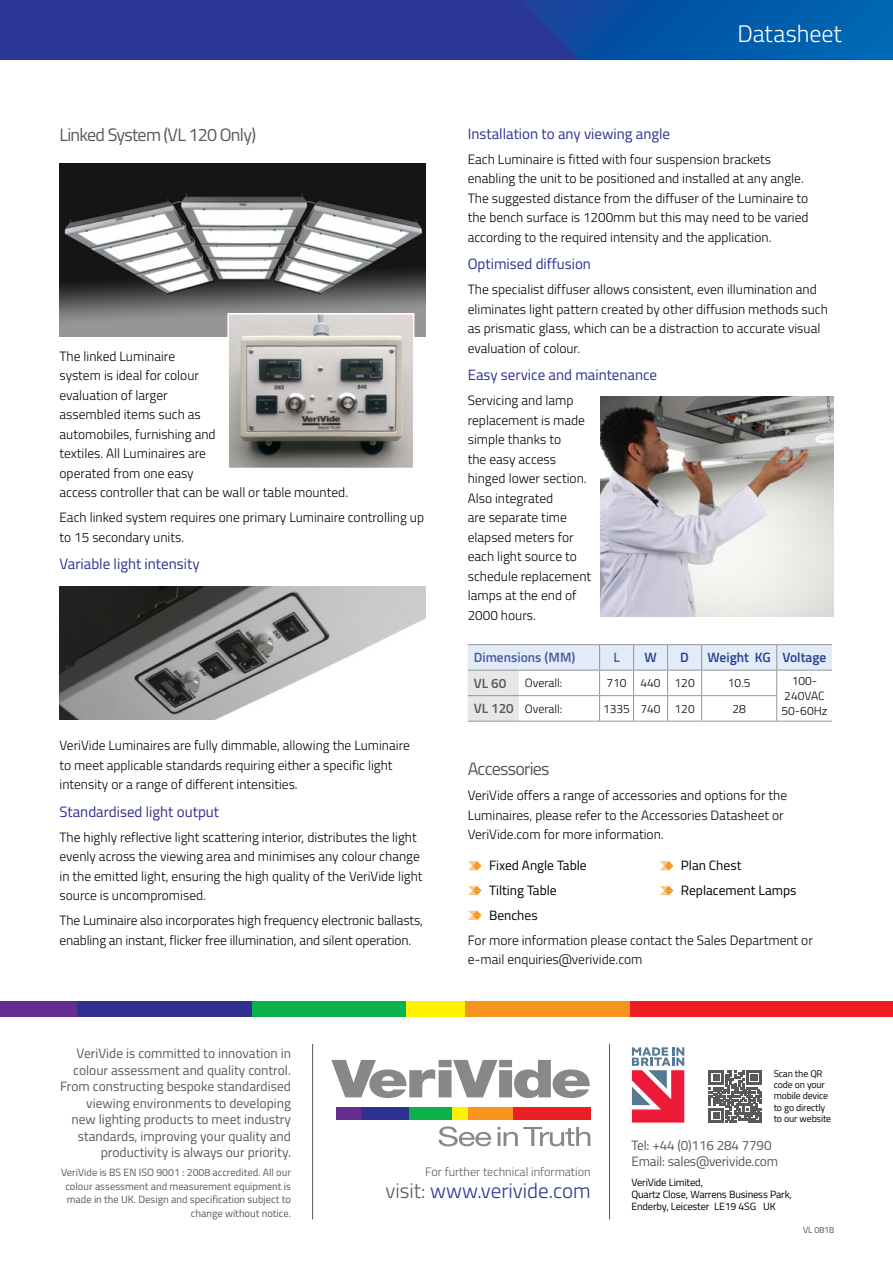
<style>
.page{position:relative;width:893px;height:1263px;background:#fff}
.page>*{position:absolute;margin:0;border:0;box-sizing:border-box;transform-origin:0 0}
.t1{font:300 24px "Titillium";letter-spacing:-.005em;color:#fff}
.t2{font:300 21px "Titillium";color:#2e3092}
.t3{font:18px "Titillium";letter-spacing:-.04em;color:#58595b}
.t4{font:15px "Titillium";color:#2e3092}
.t5{font:300 13.5px/19.5px "Titillium";color:#000}
.t6{font:13.5px/16.5px "Titillium";color:#58595b;text-align:right}
.t7{font:13.5px/24.8px "Titillium";color:#000}
.t8{font:600 13.5px "Titillium";color:#25408f}
.t9{font:600 13.5px "Titillium";color:#4f5b9e}
.t10{font:600 13.5px "Titillium";color:#58595b}
.t11{font:300 12.3px "Titillium";color:#58595b}
.t12{font:300 12px/15px "Titillium";color:#000;text-align:center}
.t13{font:10.5px/13.5px "Titillium";color:#58595b;text-align:right}
.t14{font:10.5px/11.7px "Titillium";letter-spacing:-.015em;color:#000}
.t15{font:9.75px/11.1px "Titillium";letter-spacing:-.015em;color:#000}
.t16{font:9px "Titillium";letter-spacing:-.015em;color:#58595b}
.s1{font-weight:600;font-size:13.5px;color:#58595b}
.s2{color:#58595b}
</style>
<div class="page">
<div style="left:0;top:0;width:893px;height:60px;background:#2a3795"></div>
<svg style="left:526px;top:0;width:367px;height:60px;background:#0655a7"></svg>
<svg style="left:331px;top:1060px;width:259px;height:38px"></svg>
<div style="left:512px;top:1107px;width:79px;height:13px;background:#ed1d24"></div>
<div style="left:467px;top:1107px;width:45px;height:13px;background:#f7941e"></div>
<div style="left:451px;top:1107px;width:16px;height:13px;background:#fff200"></div>
<div style="left:409px;top:1107px;width:42px;height:13px;background:#0db14b"></div>
<div style="left:359px;top:1107px;width:50px;height:13px;background:#2e3092"></div>
<div style="left:336px;top:1107px;width:25px;height:13px;background:#662d91"></div>
<svg style="left:439px;top:1126px;width:52px;height:20px"></svg>
<svg style="left:498px;top:1127px;width:92px;height:19px"></svg>
<svg style="left:709px;top:1070px;width:52px;height:53px"></svg>
<svg style="left:632px;top:1047px;width:52px;height:75px"></svg>
<div style="left:627px;top:1001px;width:266px;height:15px;background:#ed1d24"></div>
<div style="left:463px;top:1001px;width:166px;height:15px;background:#f7941e"></div>
<div style="left:404px;top:1001px;width:61px;height:15px;background:#fff200"></div>
<div style="left:251px;top:1001px;width:155px;height:15px;background:#0db14b"></div>
<div style="left:66px;top:1001px;width:186px;height:15px;background:#2e3092"></div>
<div style="left:0;top:1001px;width:77px;height:15px;background:#662d91"></div>
<hr style="left:312px;top:1044px;width:1px;height:175px;background:#58595b">
<hr style="left:609px;top:1044px;width:1px;height:175px;background:#58595b">
<hr style="left:468px;top:644px;width:51px;height:1px;background:#939598">
<hr style="left:519px;top:644px;width:81px;height:1px;background:#939598">
<hr style="left:600px;top:644px;width:34px;height:1px;background:#939598">
<hr style="left:634px;top:644px;width:34px;height:1px;background:#939598">
<hr style="left:668px;top:644px;width:34px;height:1px;background:#939598">
<hr style="left:702px;top:644px;width:75px;height:1px;background:#939598">
<hr style="left:777px;top:644px;width:55px;height:1px;background:#939598">
<hr style="left:600px;top:721px;width:34px;height:1px;background:#939598">
<hr style="left:634px;top:721px;width:34px;height:1px;background:#939598">
<hr style="left:668px;top:721px;width:34px;height:1px;background:#939598">
<hr style="left:702px;top:721px;width:75px;height:1px;background:#939598">
<hr style="left:777px;top:721px;width:55px;height:1px;background:#939598">
<svg style="left:468px;top:645px;width:364px;height:76px"></svg>
<hr style="left:468px;top:721px;width:51px;height:1px;background:#939598">
<hr style="left:519px;top:721px;width:81px;height:1px;background:#939598">
<img style="left:60px;top:163px;width:365px;height:174px">
<img style="left:60px;top:587px;width:365px;height:133px">
<img style="left:230px;top:316px;width:181px;height:150px">
<div style="left:227px;top:313px;width:187px;height:156px;border:2px solid #fff"></div>
<img style="left:601px;top:397px;width:232px;height:220px">
<svg style="left:468px;top:861px;width:14px;height:9px"></svg>
<svg style="left:468px;top:886px;width:14px;height:9px"></svg>
<svg style="left:468px;top:911px;width:14px;height:9px"></svg>
<svg style="left:660px;top:861px;width:13px;height:9px"></svg>
<svg style="left:660px;top:886px;width:13px;height:9px"></svg>
<h3 class="t3" style="left:60px;top:122px;width:198px">Linked System (VL 120 Only)</h3>
<p class="t5" style="left:60px;top:346px;width:290px">The linked Luminaire<br>system is ideal for colour<br>evaluation of larger<br>assembled items such as<br>automobiles, furnishing and<br>textiles. All Luminaires are<br>operated from one easy<br>access controller that can be wall or table mounted.</p>
<p class="t5" style="left:60px;top:507px;width:366px">Each linked system requires one primary Luminaire controlling up to 15 secondary units.</p>
<p class="t4" style="left:60px;top:553px;width:142px">Variable light intensity</p>
<p class="t5" style="left:60px;top:735px;width:352px">VeriVide Luminaires are fully dimmable, allowing the Luminaire to meet applicable standards requiring either a specific light intensity or a range of different intensities.</p>
<p class="t4" style="left:60px;top:801px;width:161px">Standardised light output</p>
<p class="t5" style="left:60px;top:827px;width:364px">The highly reflective light scattering interior, distributes the light evenly across the viewing area and minimises any colour change in the emitted light, ensuring the high quality of the VeriVide light source is uncompromised.</p>
<p class="t5" style="left:60px;top:910px;width:365px">The Luminaire also incorporates high frequency electronic ballasts, enabling an instant, flicker free illumination, and silent operation.</p>
<h1 class="t1" style="left:737px;top:16px;width:106px">Datasheet</h1>
<p class="t4" style="left:468px;top:123px;width:204px">Installation to any viewing angle</p>
<p class="t5" style="left:468px;top:148px;width:342px">Each Luminaire is fitted with four suspension brackets enabling the unit to be positioned and installed at any angle.<br>The suggested distance from the diffuser of the Luminaire to the bench surface is 1200mm but this may need to be varied according to the required intensity and the application.</p>
<p class="t4" style="left:468px;top:253px;width:125px">Optimised diffusion</p>
<p class="t5" style="left:468px;top:279px;width:362px">The specialist diffuser allows consistent, even illumination and eliminates light pattern created by other diffusion methods such as prismatic glass, which can be a distraction to accurate visual evaluation of colour.</p>
<p class="t4" style="left:468px;top:364px;width:191px">Easy service and maintenance</p>
<p class="t5" style="left:468px;top:390px;width:125px">Servicing and lamp replacement is made simple thanks to<br>the easy access hinged lower section.<br>Also integrated<br>are separate time elapsed meters for each light source to schedule replacement lamps at the end of<br>2000 hours.</p>
<p class="t9" style="left:474px;top:648px;width:103px">Dimensions (MM)</p>
<p class="t9" style="left:613px;top:648px;width:8px">L</p>
<p class="t8" style="left:644px;top:648px;width:14px">W</p>
<p class="t8" style="left:680px;top:648px;width:10px">D</p>
<p class="t8" style="left:707px;top:648px;width:120px">Weight KG Voltage</p>
<p class="t10" style="left:474px;top:673px;width:34px">VL 60</p>
<p class="t12" style="left:525px;top:675px;width:39px">Overall:</p>
<p class="t12" style="left:606px;top:675px;width:90px">710 440 120</p>
<p class="t12" style="left:728px;top:675px;width:24px">10.5</p>
<p class="t12" style="left:784px;top:673px;width:42px">100-<br>240VAC</p>
<p class="t12" style="left:474px;top:701px;width:90px"><span class="s1">VL 120</span> Overall:</p>
<p class="t12" style="left:603px;top:701px;width:93px">1335 740 120</p>
<p class="t12" style="left:732px;top:701px;width:15px">28</p>
<p class="t12" style="left:781px;top:703px;width:47px">50-60Hz</p>
<h3 class="t3" style="left:468px;top:756px;width:83px">Accessories</h3>
<p class="t5" style="left:468px;top:785px;width:321px">VeriVide offers a range of accessories and options for the<br>Luminaires, please refer to the Accessories Datasheet or<br>VeriVide.com for more information.</p>
<p class="t7" style="left:489px;top:853px;width:99px">Fixed Angle Table<br>Tilting Table<br>Benches</p>
<p class="t7" style="left:681px;top:853px;width:117px">Plan Chest<br>Replacement Lamps</p>
<p class="t5" style="left:468px;top:929px;width:347px">For more information please contact the Sales Department or e-mail enquiries@verivide.com</p>
<p class="t6" style="left:60px;top:1045px;width:232px">VeriVide is committed to innovation in colour assessment and quality control.<br>From constructing bespoke standardised viewing environments to developing new lighting products to meet industry standards, improving your quality and productivity is always our priority.</p>
<p class="t13" style="left:61px;top:1165px;width:231px">VeriVide is BS EN ISO 9001 : 2008 accredited. All our colour assessment and measurement equipment is made in the UK. Design and specification subject to change without notice.</p>
<p class="t11" style="left:425px;top:1163px;width:167px">For further technical information</p>
<h2 class="t2" style="left:385px;top:1175px;width:207px"><span class="s2">visit:</span> www.verivide.com</h2>
<p class="t15" style="left:774px;top:1068px;width:59px">Scan the QR code on your mobile device to go directly to our website</p>
<p class="t6" style="left:631px;top:1136px;width:148px;text-align:left">Tel: +44 (0)116 284 7790<br>Email: sales@verivide.com</p>
<p class="t14" style="left:631px;top:1176px;width:162px">VeriVide Limited,<br>Quartz Close, Warrens Business Park,<br>Enderby, Leicester LE19 4SG UK</p>
<p class="t16" style="left:803px;top:1223px;width:33px">VL 0818</p>
</div>
